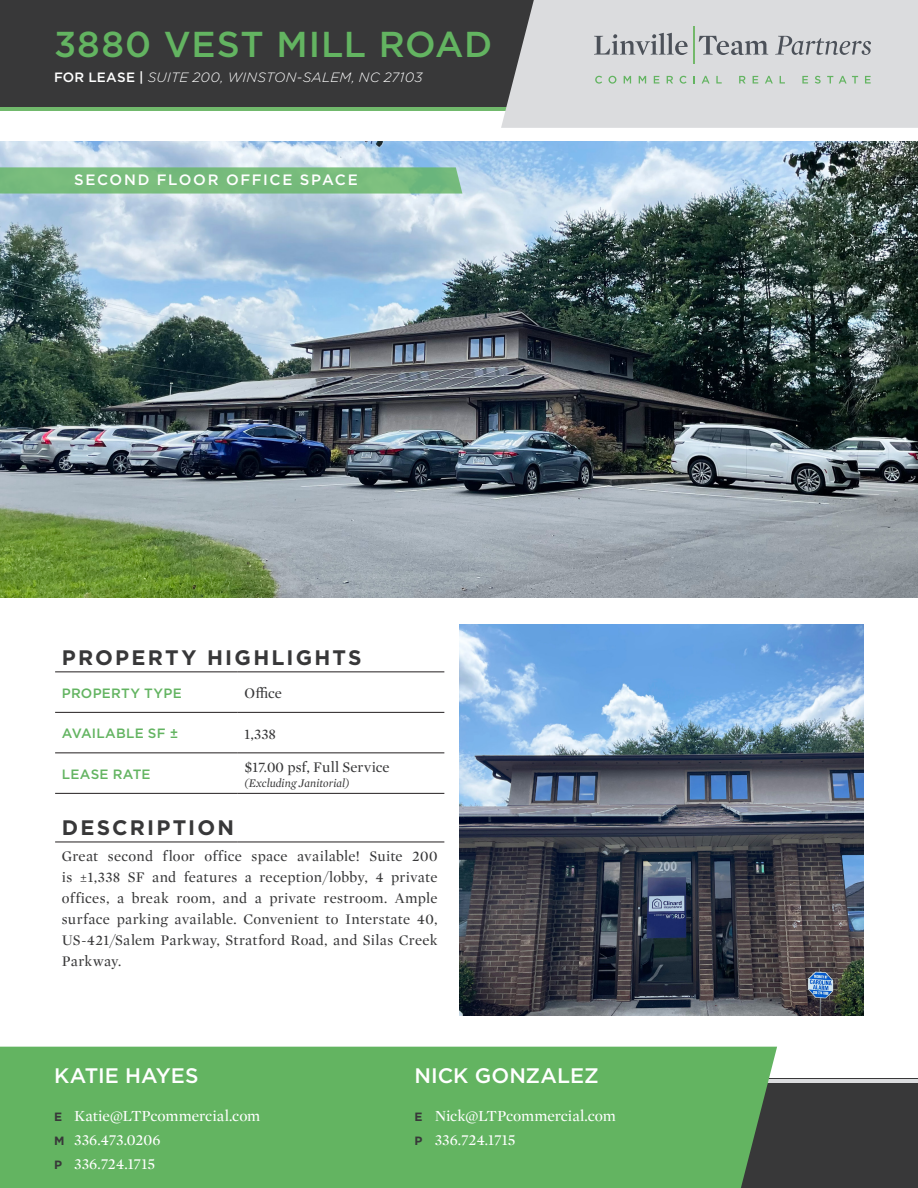
<style>
.page{position:relative;width:918px;height:1188px;background:#fff}
.page>*{position:absolute;margin:0;border:0;box-sizing:border-box;transform-origin:0 0}
.t1{font:500 36px "Gotham";letter-spacing:.025em;color:#63b461}
.t2{font:700 21px "Gotham";letter-spacing:.105em;color:#383839}
.t3{font:500 21px "Gotham";color:#fff}
.t4{font:15.75px/24px "Mercury Display";letter-spacing:-.005em;color:#fff}
.t5{font:15px/21px "Mercury Display";letter-spacing:.015em;color:#383839;text-align:justify}
.t6{font:500 15px "Gotham";letter-spacing:.11em;color:#fff}
.t7{font:italic 300 13.5px "Gotham";letter-spacing:.02em;color:#fff}
.t8{font:500 13.5px "Gotham";letter-spacing:.015em;color:#63b461}
.t9{font:italic 12px "Mercury Display";letter-spacing:.005em;color:#383839}
.s1{font-weight:500;font-style:normal}
.s2{font-family:"Gotham";font-weight:700;font-size:12px;color:#383839}
</style>
<div class="page">
<div style="left:0;top:1079px;width:918px;height:109px;background:#383839"></div>
<div style="left:0;top:0;width:918px;height:110px;background:#383839"></div>
<hr style="left:0;top:107px;width:918px;height:3px;background:#71b96c">
<div style="left:501px;top:0;width:417px;height:128px;background:#dbdcde"></div>
<svg style="left:594px;top:33px;width:94px;height:22px"></svg>
<hr style="left:693px;top:26px;width:1px;height:38px;background:#73b86a">
<svg style="left:699px;top:36px;width:69px;height:19px"></svg>
<svg style="left:775px;top:36px;width:96px;height:19px"></svg>
<svg style="left:595px;top:76px;width:7px;height:8px"></svg>
<svg style="left:608px;top:76px;width:8px;height:8px"></svg>
<svg style="left:624px;top:76px;width:7px;height:8px"></svg>
<svg style="left:639px;top:76px;width:7px;height:8px"></svg>
<svg style="left:654px;top:76px;width:5px;height:8px"></svg>
<svg style="left:667px;top:76px;width:6px;height:8px"></svg>
<svg style="left:680px;top:76px;width:7px;height:8px"></svg>
<svg style="left:693px;top:76px;width:2px;height:8px"></svg>
<svg style="left:702px;top:76px;width:8px;height:8px"></svg>
<svg style="left:716px;top:76px;width:6px;height:8px"></svg>
<svg style="left:739px;top:76px;width:7px;height:8px"></svg>
<svg style="left:753px;top:76px;width:5px;height:8px"></svg>
<svg style="left:765px;top:76px;width:8px;height:8px"></svg>
<svg style="left:780px;top:76px;width:5px;height:8px"></svg>
<svg style="left:802px;top:76px;width:6px;height:8px"></svg>
<svg style="left:815px;top:76px;width:6px;height:8px"></svg>
<svg style="left:827px;top:76px;width:6px;height:8px"></svg>
<svg style="left:839px;top:76px;width:19px;height:8px"></svg>
<svg style="left:865px;top:76px;width:6px;height:8px"></svg>
<hr style="left:0;top:1079px;width:918px;height:3px;background:#dbdcde">
<div style="left:0;top:1047px;width:777px;height:141px;background:#63b461"></div>
<img style="left:0;top:142px;width:918px;height:455px">
<img style="left:459px;top:624px;width:405px;height:391px">
<hr style="left:55px;top:712px;width:183px;height:1px;background:#231f20">
<hr style="left:238px;top:712px;width:206px;height:1px;background:#231f20">
<hr style="left:55px;top:752px;width:183px;height:1px;background:#231f20">
<hr style="left:238px;top:752px;width:206px;height:1px;background:#231f20">
<hr style="left:55px;top:793px;width:183px;height:1px;background:#231f20">
<hr style="left:238px;top:793px;width:206px;height:1px;background:#231f20">
<hr style="left:55px;top:671px;width:183px;height:1px;background:#231f20">
<hr style="left:238px;top:671px;width:206px;height:1px;background:#231f20">
<hr style="left:55px;top:842px;width:183px;height:1px;background:#231f20">
<hr style="left:238px;top:842px;width:206px;height:1px;background:#231f20">
<svg style="left:0;top:167px;width:462px;height:27px"></svg>
<h1 class="t1" style="left:54px;top:20px;width:440px">3880 VEST MILL ROAD</h1>
<p class="t7" style="left:54px;top:68px;width:370px"><span class="s1">FOR LEASE |</span> SUITE 200, WINSTON-SALEM, NC 27103</p>
<p class="t6" style="left:74px;top:170px;width:285px">SECOND FLOOR OFFICE SPACE</p>
<p class="t2" style="left:62px;top:644px;width:301px">PROPERTY HIGHLIGHTS</p>
<p class="t8" style="left:62px;top:684px;width:121px">PROPERTY TYPE</p>
<p class="t5" style="left:245px;top:682px;width:39px">Office</p>
<p class="t8" style="left:62px;top:724px;width:118px">AVAILABLE SF ±</p>
<p class="t5" style="left:245px;top:723px;width:33px">1,338</p>
<p class="t8" style="left:62px;top:765px;width:90px">LEASE RATE</p>
<p class="t5" style="left:245px;top:756px;width:147px">$17.00 psf, Full Service</p>
<p class="t9" style="left:245px;top:774px;width:107px">(Excluding Janitorial)</p>
<p class="t2" style="left:62px;top:814px;width:174px">DESCRIPTION</p>
<p class="t5" style="left:62px;top:845px;width:377px">Great second floor office space available! Suite 200 is ±1,338 SF and features a reception/lobby, 4 private offices, a break room, and a private restroom. Ample surface parking available. Convenient to Interstate 40, US-421/Salem Parkway, Stratford Road, and Silas Creek Parkway.</p>
<p class="t3" style="left:54px;top:1062px;width:146px">KATIE HAYES</p>
<p class="t4" style="left:54px;top:1103px;width:208px"><span class="s2">E</span> Katie@LTPcommercial.com<br><span class="s2">M</span> 336.473.0206<br><span class="s2">P</span> 336.724.1715</p>
<p class="t3" style="left:414px;top:1062px;width:186px">NICK GONZALEZ</p>
<p class="t4" style="left:414px;top:1103px;width:203px"><span class="s2">E</span> Nick@LTPcommercial.com<br><span class="s2">P</span> 336.724.1715</p>
</div>
